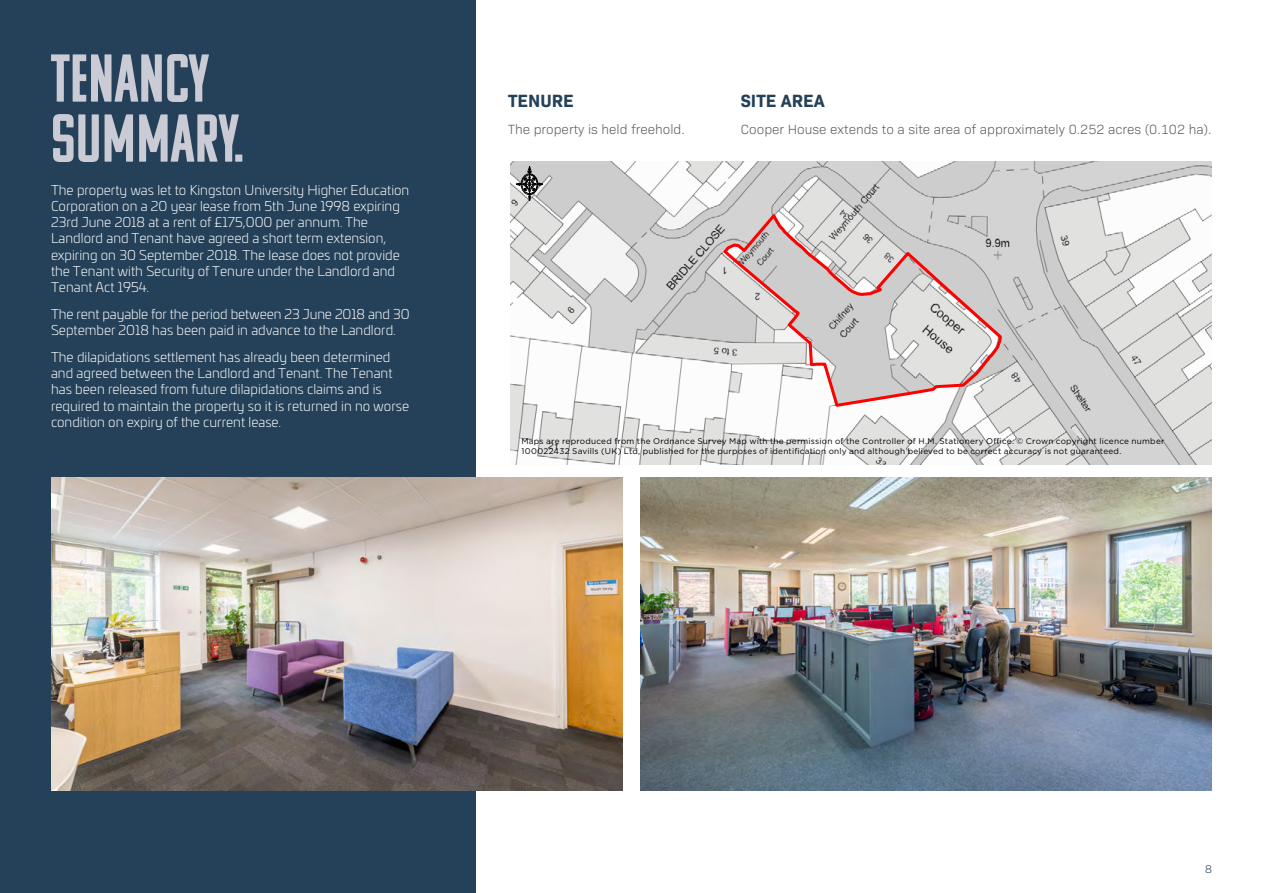
<style>
.page{position:relative;width:1263px;height:893px;background:#fff}
.page>*{position:absolute;margin:0;border:0;box-sizing:border-box;transform-origin:0 0}
.t1{font:67.5px/60px "Komu A";color:#cacbd5}
.t2{font:700 18px "Bio Sans";color:#244159}
.t3{font:300 13.5px/16.2px "Univia Pro";color:#fff}
.t4{font:300 13.5px "Bio Sans";color:#575756}
.t5{font:300 11.4px "Bio Sans";color:#244159}
.t6{font:8.25px/9.9px "Gotham";letter-spacing:.025em;color:#000}
</style>
<div class="page">
<div style="left:0;top:0;width:476px;height:893px;background:#244159"></div>
<img style="left:51px;top:478px;width:572px;height:313px">
<img style="left:640px;top:478px;width:572px;height:313px">
<img style="left:511px;top:161px;width:701px;height:303px">
<svg style="left:721px;top:210px;width:283px;height:199px;background:#d7cccc"></svg>
<svg style="left:516px;top:167px;width:27px;height:34px"></svg>
<h1 class="t1" style="left:51px;top:48px;width:194px">TENANCY<br>SUMMARY.</h1>
<p class="t3" style="left:51px;top:181px;width:360px">The property was let to Kingston University Higher Education Corporation on a 20 year lease from 5th June 1998 expiring 23rd June 2018 at a rent of £175,000 per annum. The Landlord and Tenant have agreed a short term extension, expiring on 30 September 2018. The lease does not provide the Tenant with Security of Tenure under the Landlord and Tenant Act 1954.</p>
<p class="t3" style="left:51px;top:305px;width:360px">The rent payable for the period between 23 June 2018 and 30<br>September 2018 has been paid in advance to the Landlord.</p>
<p class="t3" style="left:51px;top:348px;width:360px">The dilapidations settlement has already been determined and agreed between the Landlord and Tenant. The Tenant has been released from future dilapidations claims and is required to maintain the property so it is returned in no worse condition on expiry of the current lease.</p>
<h2 class="t2" style="left:508px;top:87px;width:67px">TENURE</h2>
<p class="t4" style="left:508px;top:120px;width:178px">The property is held freehold.</p>
<h2 class="t2" style="left:741px;top:87px;width:85px">SITE AREA</h2>
<p class="t4" style="left:741px;top:120px;width:472px">Cooper House extends to a site area of approximately 0.252 acres (0.102 ha).</p>
<p class="t6" style="left:521px;top:436px;width:644px">Maps are reproduced from the Ordnance Survey Map with the permission of the Controller of H.M. Stationery Office. © Crown copyright licence number<br>100022432 Savills (UK) Ltd, published for the purposes of identification only and although believed to be correct accuracy is not guaranteed.</p>
<p class="t5" style="left:1205px;top:860px;width:8px">8</p>
</div>
